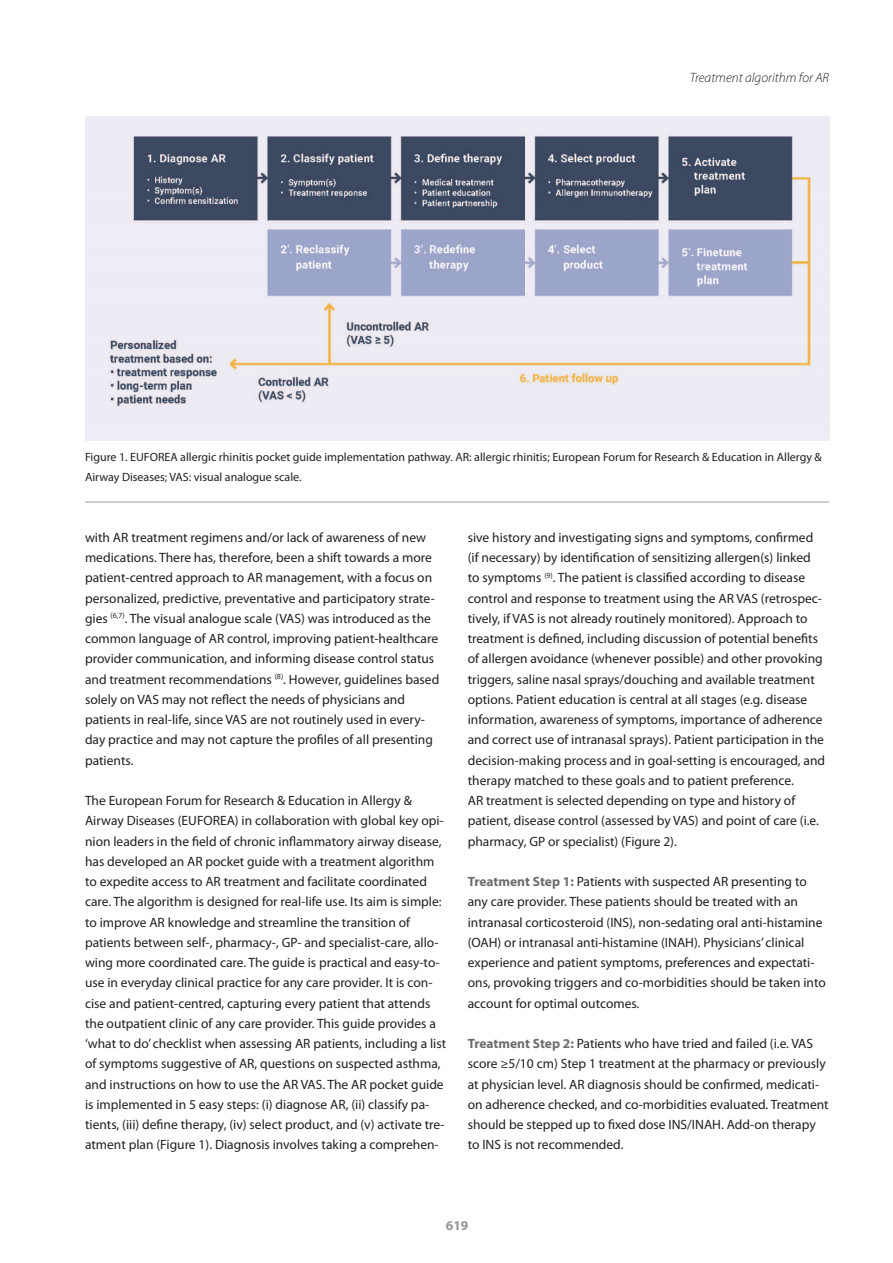
<style>
.page{position:relative;width:893px;height:1263px;background:#fff}
.page>*{position:absolute;margin:0;border:0;box-sizing:border-box;transform-origin:0 0}
.Kopje{font:13.5px/20.2px "Myriad Pro";color:#231f20}
.t1{font:italic 300 13.5px "Myriad Pro";color:#231f20}
.t2{font:700 13.5px "Myriad Pro";color:#939598}
.bijschrift{font:12px/20.2px "Myriad Pro";color:#231f20}
.s1{font-weight:700;color:#6c6d70}
</style>
<div class="page">
<hr style="left:85px;top:501px;width:744px;height:2px;background:#bcbdc0">
<img style="left:85px;top:117px;width:744px;height:324px">
<p class="t1" style="left:690px;top:70px;width:141px">Treatment algorithm for AR</p>
<p class="bijschrift" style="left:85px;top:447px;width:738px">Figure 1. EUFOREA allergic rhinitis pocket guide implementation pathway. AR: allergic rhinitis; European Forum for Research &amp; Education in Allergy &amp;<br>Airway Diseases; VAS: visual analogue scale.</p>
<p class="Kopje" style="left:85px;top:527px;width:356px">with AR treatment regimens and/or lack of awareness of new medications. There has, therefore, been a shift towards a more patient-centred approach to AR management, with a focus on personalized, predictive, preventative and participatory strate&shy;gies <sup>(6,7)</sup>. The visual analogue scale (VAS) was introduced as the common language of AR control, improving patient-healthcare provider communication, and informing disease control status and treatment recommendations <sup>(8)</sup>. However, guidelines based solely on VAS may not reflect the needs of physicians and patients in real-life, since VAS are not routinely used in every&shy;day practice and may not capture the profiles of all presenting patients.</p>
<p class="Kopje" style="left:85px;top:791px;width:363px">The European Forum for Research &amp; Education in Allergy &amp; Airway Diseases (EUFOREA) in collaboration with global key opi&shy;nion leaders in the field of chronic inflammatory airway disease, has developed an AR pocket guide with a treatment algorithm to expedite access to AR treatment and facilitate coordinated care. The algorithm is designed for real-life use. Its aim is simple: to improve AR knowledge and streamline the transition of patients between self-, pharmacy-, GP- and specialist-care, allo&shy;wing more coordinated care. The guide is practical and easy-to&shy;use in everyday clinical practice for any care provider. It is con&shy;cise and patient-centred, capturing every patient that attends the outpatient clinic of any care provider. This guide provides a ‘what to do’ checklist when assessing AR patients, including a list of symptoms suggestive of AR, questions on suspected asthma, and instructions on how to use the AR VAS. The AR pocket guide is implemented in 5 easy steps: (i) diagnose AR, (ii) classify pa&shy;tients, (iii) define therapy, (iv) select product, and (v) activate tre&shy;atment plan (Figure 1). Diagnosis involves taking a comprehen-</p>
<p class="Kopje" style="left:468px;top:527px;width:359px">sive history and investigating signs and symptoms, confirmed (if necessary) by identification of sensitizing allergen(s) linked to symptoms <sup>(9)</sup>. The patient is classified according to disease control and response to treatment using the AR VAS (retrospec&shy;tively, if VAS is not already routinely monitored). Approach to treatment is defined, including discussion of potential benefits of allergen avoidance (whenever possible) and other provoking triggers, saline nasal sprays/douching and available treatment options. Patient education is central at all stages (e.g. disease information, awareness of symptoms, importance of adherence and correct use of intranasal sprays). Patient participation in the decision-making process and in goal-setting is encouraged, and therapy matched to these goals and to patient preference.</p>
<p class="Kopje" style="left:468px;top:791px;width:353px">AR treatment is selected depending on type and history of patient, disease control (assessed by VAS) and point of care (i.e. pharmacy, GP or specialist) (Figure 2).</p>
<p class="Kopje" style="left:468px;top:872px;width:360px"><span class="s1">Treatment Step 1:</span> Patients with suspected AR presenting to any care provider. These patients should be treated with an intranasal corticosteroid (INS), non-sedating oral anti-histamine (OAH) or intranasal anti-histamine (INAH). Physicians’ clinical experience and patient symptoms, preferences and expectati&shy;ons, provoking triggers and co-morbidities should be taken into account for optimal outcomes.</p>
<p class="Kopje" style="left:468px;top:1034px;width:362px"><span class="s1">Treatment Step 2:</span> Patients who have tried and failed (i.e. VAS score ≥5/10 cm) Step 1 treatment at the pharmacy or previously at physician level. AR diagnosis should be confirmed, medicati&shy;on adherence checked, and co-morbidities evaluated. Treatment should be stepped up to fixed dose INS/INAH. Add-on therapy to INS is not recommended.</p>
<p class="t2" style="left:446px;top:1218px;width:24px">619</p>
</div>
